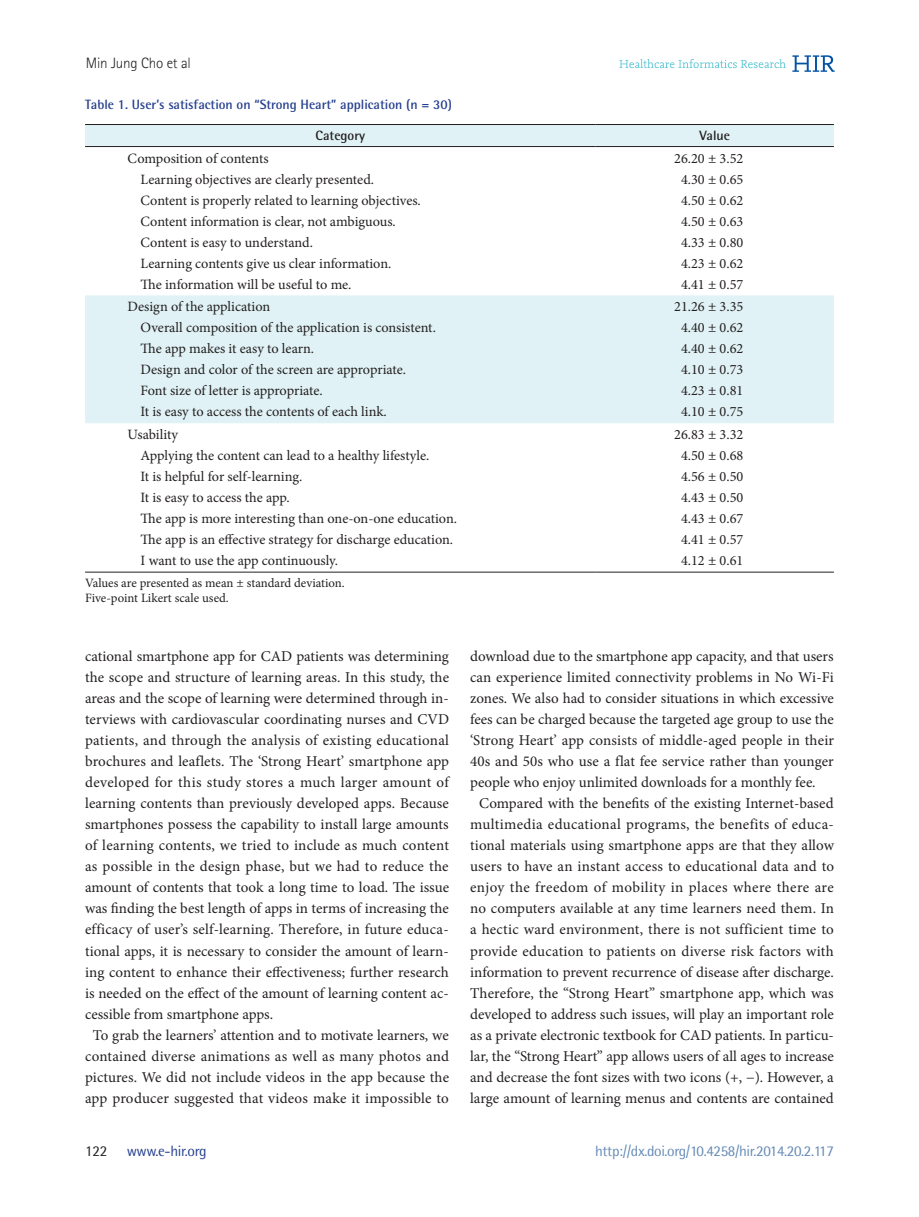
<style>
.page{position:relative;width:919px;height:1217px;background:#fff}
.page>*{position:absolute;margin:0;border:0;box-sizing:border-box;transform-origin:0 0}
.본문{font:15px/21px "Minion Pro";letter-spacing:.005em;color:#231f20;text-align:justify}
.t1{font:15px "Rotis Semi Sans Std";letter-spacing:-.025em;color:#658ab5}
.t2{font:300 15px "Rotis Sans Serif Std";letter-spacing:-.01em;color:#231f20}
.t3{font:15px "Rotis Semi Sans Std";letter-spacing:-.025em;color:#253f8e}
.t4{font:15px "Rotis Semi Sans Std";color:#231f20}
.표{font:14.25px "Minion Pro";color:#231f20}
.표제목{font:700 13.5px "Rotis Semi Sans Std";color:#253f8e}
.표_첫줄{font:700 13.5px "Rotis Semi Sans Std";color:#231f20}
.표-2{font:12.75px "Minion Pro";color:#231f20}
</style>
<div class="page">
<svg style="left:792px;top:55px;width:42px;height:17px"></svg>
<svg style="left:619px;top:59px;width:166px;height:9px"></svg>
<svg style="left:85px;top:125px;width:748px;height:298px"></svg>
<hr style="left:85px;top:124px;width:510px;height:1px;background:#231f20">
<hr style="left:595px;top:124px;width:238px;height:1px;background:#231f20">
<hr style="left:85px;top:146px;width:510px;height:1px;background:#231f20">
<hr style="left:595px;top:146px;width:238px;height:1px;background:#231f20">
<hr style="left:85px;top:571px;width:510px;height:1px;background:#231f20">
<hr style="left:595px;top:571px;width:238px;height:1px;background:#231f20">
<p class="t2" style="left:86px;top:54px;width:106px">Min Jung Cho et al</p>
<p class="표제목" style="left:85px;top:96px;width:368px">Table 1. User’s satisfaction on “Strong Heart” application (n = 30)</p>
<p class="표_첫줄" style="left:315px;top:127px;width:51px">Category</p>
<p class="표_첫줄" style="left:699px;top:127px;width:32px">Value</p>
<p class="표" style="left:128px;top:148px;width:142px">Composition of contents</p>
<p class="표" style="left:140px;top:169px;width:235px">Learning objectives are clearly presented.</p>
<p class="표" style="left:140px;top:190px;width:282px">Content is properly related to learning objectives.</p>
<p class="표" style="left:140px;top:211px;width:257px">Content information is clear, not ambiguous.</p>
<p class="표" style="left:140px;top:232px;width:174px">Content is easy to understand.</p>
<p class="표" style="left:140px;top:253px;width:252px">Learning contents give us clear information.</p>
<p class="표" style="left:140px;top:274px;width:212px">The information will be useful to me.</p>
<p class="표" style="left:674px;top:148px;width:71px">26.20 ± 3.52</p>
<p class="표" style="left:681px;top:169px;width:64px">4.30 ± 0.65</p>
<p class="표" style="left:681px;top:190px;width:64px">4.50 ± 0.62</p>
<p class="표" style="left:681px;top:211px;width:64px">4.50 ± 0.63</p>
<p class="표" style="left:681px;top:232px;width:64px">4.33 ± 0.80</p>
<p class="표" style="left:681px;top:253px;width:64px">4.23 ± 0.62</p>
<p class="표" style="left:681px;top:274px;width:64px">4.41 ± 0.57</p>
<p class="표" style="left:128px;top:297px;width:144px">Design of the application</p>
<p class="표" style="left:140px;top:318px;width:297px">Overall composition of the application is consistent.</p>
<p class="표" style="left:140px;top:339px;width:175px">The app makes it easy to learn.</p>
<p class="표" style="left:140px;top:360px;width:267px">Design and color of the screen are appropriate.</p>
<p class="표" style="left:140px;top:381px;width:184px">Font size of letter is appropriate.</p>
<p class="표" style="left:140px;top:402px;width:248px">It is easy to access the contents of each link.</p>
<p class="표" style="left:128px;top:425px;width:52px">Usability</p>
<p class="표" style="left:140px;top:446px;width:290px">Applying the content can lead to a healthy lifestyle.</p>
<p class="표" style="left:140px;top:467px;width:163px">It is helpful for self-learning.</p>
<p class="표" style="left:140px;top:488px;width:151px">It is easy to access the app.</p>
<p class="표" style="left:140px;top:509px;width:318px">The app is more interesting than one-on-one education.</p>
<p class="표" style="left:140px;top:530px;width:314px">The app is an effective strategy for discharge education.</p>
<p class="표" style="left:140px;top:551px;width:199px">I want to use the app continuously.</p>
<p class="표-2" style="left:85px;top:574px;width:261px">Values are presented as mean ± standard deviation.</p>
<p class="표-2" style="left:85px;top:589px;width:145px">Five-point Likert scale used.</p>
<p class="표" style="left:674px;top:297px;width:71px">21.26 ± 3.35</p>
<p class="표" style="left:681px;top:318px;width:64px">4.40 ± 0.62</p>
<p class="표" style="left:681px;top:339px;width:64px">4.40 ± 0.62</p>
<p class="표" style="left:681px;top:360px;width:64px">4.10 ± 0.73</p>
<p class="표" style="left:681px;top:381px;width:64px">4.23 ± 0.81</p>
<p class="표" style="left:681px;top:402px;width:64px">4.10 ± 0.75</p>
<p class="표" style="left:674px;top:425px;width:71px">26.83 ± 3.32</p>
<p class="표" style="left:681px;top:446px;width:64px">4.50 ± 0.68</p>
<p class="표" style="left:681px;top:467px;width:64px">4.56 ± 0.50</p>
<p class="표" style="left:681px;top:488px;width:64px">4.43 ± 0.50</p>
<p class="표" style="left:681px;top:509px;width:64px">4.43 ± 0.67</p>
<p class="표" style="left:681px;top:530px;width:64px">4.41 ± 0.57</p>
<p class="표" style="left:681px;top:551px;width:64px">4.12 ± 0.61</p>
<p class="본문" style="left:85px;top:646px;width:365px">cational smartphone app for CAD patients was determining the scope and structure of learning areas. In this study, the areas and the scope of learning were determined through in&shy;terviews with cardiovascular coordinating nurses and CVD patients, and through the analysis of existing educational brochures and leaflets. The ‘Strong Heart’ smartphone app developed for this study stores a much larger amount of learning contents than previously developed apps. Because smartphones possess the capability to install large amounts of learning contents, we tried to include as much content as possible in the design phase, but we had to reduce the amount of contents that took a long time to load. The issue was finding the best length of apps in terms of increasing the efficacy of user’s self-learning. Therefore, in future educa&shy;tional apps, it is necessary to consider the amount of learn&shy;ing content to enhance their effectiveness; further research is needed on the effect of the amount of learning content ac&shy;cessible from smartphone apps.</p>
<p class="본문" style="left:85px;top:1024px;width:365px;text-align:center">To grab the learners’ attention and to motivate learners, we contained diverse animations as well as many photos and pictures. We did not include videos in the app because the app producer suggested that videos make it impossible to</p>
<p class="t4" style="left:85px;top:1141px;width:24px">122</p>
<p class="t3" style="left:127px;top:1141px;width:81px">www.e-hir.org</p>
<p class="본문" style="left:470px;top:646px;width:365px">download due to the smartphone app capacity, and that users can experience limited connectivity problems in No Wi-Fi zones. We also had to consider situations in which excessive fees can be charged because the targeted age group to use the ‘Strong Heart’ app consists of middle-aged people in their 40s and 50s who use a flat fee service rather than younger people who enjoy unlimited downloads for a monthly fee.</p>
<p class="본문" style="left:470px;top:793px;width:365px;text-align:center">Compared with the benefits of the existing Internet-based multimedia educational programs, the benefits of educa&shy;tional materials using smartphone apps are that they allow users to have an instant access to educational data and to enjoy the freedom of mobility in places where there are no computers available at any time learners need them. In a hectic ward environment, there is not sufficient time to provide education to patients on diverse risk factors with information to prevent recurrence of disease after discharge.<br>Therefore, the “Strong Heart” smartphone app, which was developed to address such issues, will play an important role as a private electronic textbook for CAD patients. In particu&shy;lar, the “Strong Heart” app allows users of all ages to increase and decrease the font sizes with two icons (+, −). However, a large amount of learning menus and contents are contained</p>
<p class="t1" style="left:595px;top:1141px;width:240px">http://dx.doi.org/10.4258/hir.2014.20.2.117</p>
</div>
